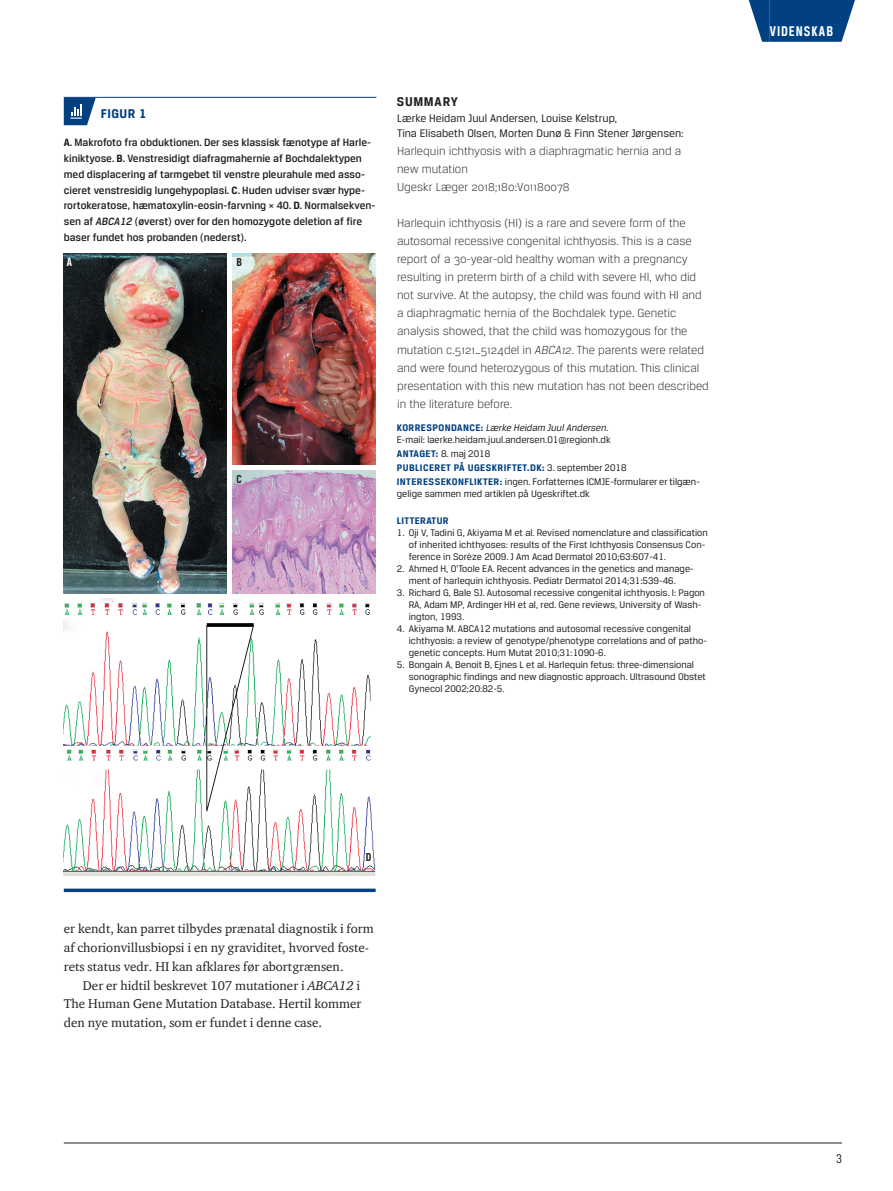
<style>
.page{position:relative;width:893px;height:1191px;background:#fff}
.page>*{position:absolute;margin:0;border:0;box-sizing:border-box;transform-origin:0 0}
.t1{font:700 15px "Breuer Condensed";letter-spacing:.065em;color:#fff}
.t2{font:700 13.5px "Breuer Text";letter-spacing:.055em;color:#231f20}
.t3{font:700 13.5px "Breuer Text";color:#014081}
.t4{font:13.5px "Breuer Condensed";color:#231f20}
.t5{font:13.05px/18.8px "ITC Charter Com";color:#231f20}
.t6{font:300 12.45px/18px "Breuer Text";color:#231f20}
.t7{font:700 12.3px "Breuer Condensed";color:#231f20}
.t8{font:700 12.3px "Breuer Condensed";color:#fff}
.t9{font:11.7px/15.8px "Breuer Text";color:#231f20}
.t10{font:500 11.25px/15.8px "Breuer Text";color:#231f20}
.t11{font:10.2px/12px "Breuer Text";color:#231f20}
.t12{font:700 10.2px/14.1px "Breuer Text";letter-spacing:.04em;color:#014081}
.s1{font-weight:700}
.s2{font-style:italic}
.s3{font-weight:700;color:#014081}
.s4{font-weight:400;color:#231f20}
</style>
<div class="page">
<hr style="left:64px;top:1142px;width:778px;height:1px;background:#231f20">
<div style="left:770px;top:0;width:64px;height:42px;background:#014081"></div>
<svg style="left:749px;top:0;width:21px;height:42px"></svg>
<svg style="left:834px;top:0;width:21px;height:42px"></svg>
<hr style="left:64px;top:97px;width:37px;height:1px;background:#014081">
<hr style="left:101px;top:97px;width:275px;height:1px;background:#014081">
<svg style="left:64px;top:98px;width:32px;height:27px"></svg>
<img style="left:64px;top:254px;width:163px;height:339px">
<img style="left:233px;top:254px;width:143px;height:211px">
<img style="left:233px;top:470px;width:143px;height:123px">
<img style="left:64px;top:599px;width:312px;height:276px">
<svg style="left:64px;top:888px;width:312px;height:4px"></svg>
<h2 class="t3" style="left:101px;top:106px;width:8px">FIGUR</h2>
<h2 class="t3" style="left:139px;top:106px;width:9px">1</h2>
<p class="t10" style="left:64px;top:135px;width:313px"><span class="s1">A</span>. Makrofoto fra obduktionen. Der ses klassisk fænotype af Harle&shy;kiniktyose. <span class="s1">B</span>. Venstresidigt diafragmahernie af Bochdalektypen med displacering af tarmgebet til venstre pleurahule med asso&shy;cieret venstresidig lungehypoplasi. <span class="s1">C</span>. Huden udviser svær hype&shy;rortokeratose, hæmatoxylin-eosin-farvning × 40. <span class="s1">D</span>. Normalsekven&shy;sen af <span class="s2">ABCA12</span> (øverst) over for den homozygote deletion af fire baser fundet hos probanden (nederst).</p>
<p class="t8" style="left:67px;top:255px;width:6px">A</p>
<p class="t7" style="left:237px;top:255px;width:6px">B</p>
<p class="t7" style="left:237px;top:472px;width:7px">C</p>
<h2 class="t2" style="left:397px;top:94px;width:54px">SUMMARY</h2>
<p class="t9" style="left:397px;top:110px;width:288px">Lærke Heidam Juul Andersen, Louise Kelstrup,<br>Tina Elisabeth Olsen, Morten Dunø &amp; Finn Stener Jørgensen:</p>
<p class="t6" style="left:397px;top:142px;width:286px">Harlequin ichthyosis with a diaphragmatic hernia and a new mutation<br>Ugeskr Læger 2018;180:V01180078</p>
<p class="t6" style="left:397px;top:214px;width:313px">Harlequin ichthyosis (HI) is a rare and severe form of the autosomal recessive congenital ichthyosis. This is a case report of a 30-year-old healthy woman with a pregnancy resulting in preterm birth of a child with severe HI, who did not survive. At the autopsy, the child was found with HI and a diaphragmatic hernia of the Bochdalek type. Genetic analysis showed, that the child was homozygous for the mutation c.5121_5124del in <span class="s2">ABCA12</span>. The parents were related and were found heterozygous of this mutation. This clinical presentation with this new mutation has not been described in the literature before.</p>
<p class="t11" style="left:397px;top:421px;width:215px;text-align:right"><span class="s3">AN CE:</span> <span class="s2">Lærke Heidam Juul Andersen</span>.<br>E-mail: laerke.heidam.juul.andersen.01@regionh.dk</p>
<p class="t12" style="left:397px;top:446px;width:95px">ANTAGET: <span class="s4">8. maj 2018<br></span>PUBLICERET</p>
<p class="t12" style="left:397px;top:420px;width:13px">KORRES</p>
<p class="t12" style="left:432px;top:420px;width:13px">POND</p>
<p class="t12" style="left:454px;top:460px;width:27px">PÅ UGESKRI</p>
<p class="t11" style="left:507px;top:461px;width:121px"><span class="s3">FTET.DK:</span> 3. september 2018</p>
<p class="t12" style="left:397px;top:474px;width:10px">INTERESSEKON</p>
<p class="t12" style="left:464px;top:474px;width:16px">FLIKTER</p>
<p class="t11" style="left:397px;top:475px;width:305px;text-indent:103px"><span class="s3">:</span> ingen. Forfatternes ICMJE-formularer er tilgæn&shy;gelige sammen med artiklen på Ugeskriftet.dk</p>
<p class="t12" style="left:397px;top:513px;width:53px">LITTERATUR</p>
<p class="t11" style="left:409px;top:526px;width:301px;text-indent:-12px">1. Oji V, Tadini G, Akiyama M et al. Revised nomenclature and classification of inherited ichthyoses: results of the First Ichthyosis Consensus Con&shy;ference in Sorèze 2009. J Am Acad Dermatol 2010;63:607-41.</p>
<p class="t11" style="left:397px;top:562px;width:298px;text-align:center">2. Ahmed H, O’Toole EA. Recent advances in the genetics and manage&shy;ment of harlequin ichthyosis. Pediatr Dermatol 2014;31:539-46.</p>
<p class="t11" style="left:409px;top:586px;width:298px;text-indent:-12px">3. Richard G, Bale SJ. Autosomal recessive congenital ichthyosis. I: Pagon<br>RA, Adam MP, Ardinger HH et al, red. Gene reviews, University of Wash&shy;ington, 1993.</p>
<p class="t11" style="left:409px;top:622px;width:300px;text-indent:-12px">4. Akiyama M. ABCA12 mutations and autosomal recessive congenital ichthyosis: a review of genotype/phenotype correlations and of patho&shy;genetic concepts. Hum Mutat 2010;31:1090-6.</p>
<p class="t11" style="left:409px;top:658px;width:299px;text-indent:-12px">5. Bongain A, Benoit B, Ejnes L et al. Harlequin fetus: three-dimensional sonographic findings and new diagnostic approach. Ultrasound Obstet<br>Gynecol 2002;20:82-5.</p>
<h1 class="t1" style="left:770px;top:23px;width:65px">VIDENSKAB</h1>
<p class="t7" style="left:366px;top:850px;width:6px">D</p>
<p class="t5" style="left:64px;top:919px;width:311px">er kendt, kan parret tilbydes prænatal diagnostik i form af chorionvillusbiopsi i en ny graviditet, hvorved foste&shy;rets status vedr. HI kan afklares før abortgrænsen.</p>
<p class="t5" style="left:64px;top:975px;width:299px;text-align:justify;text-indent:19px">Der er hidtil beskrevet 107 mutationer i <span class="s2">ABCA12</span> i The Human Gene Mutation Database. Hertil kommer den nye mutation, som er fundet i denne case.</p>
<h2 class="t4" style="left:836px;top:1150px;width:7px">3</h2>
</div>
